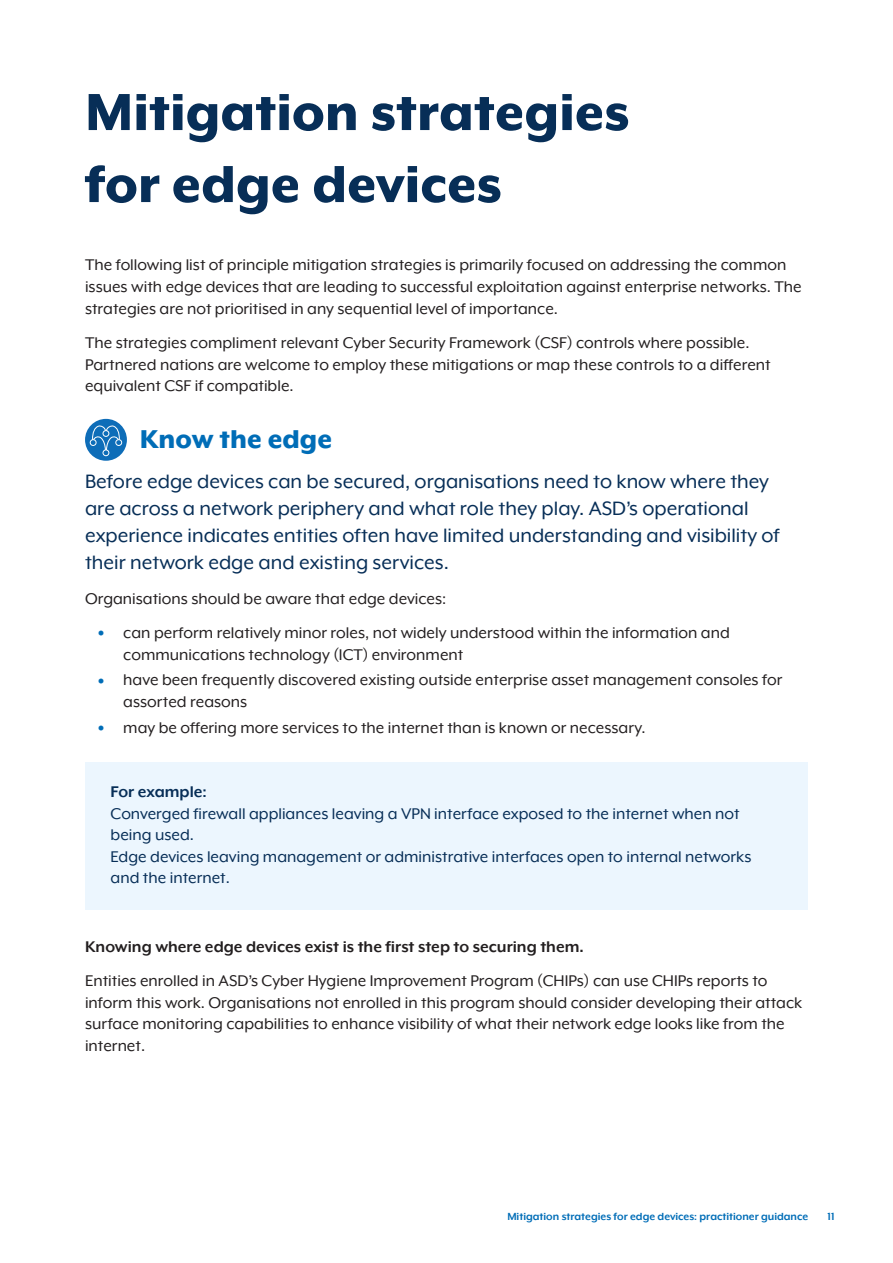
<style>
.page{position:relative;width:893px;height:1263px;background:#fff}
.page>*{position:absolute;margin:0;border:0;box-sizing:border-box;transform-origin:0 0}
.H1_-_Main{font:800 60px/72px "Mr Eaves XL Mod OT";color:#072e57}
.H2_-_Heading_-_Blue{font:800 30px "Mr Eaves XL Mod OT";color:#006db7}
.Case_study_text{font:22.5px/27px "Mr Eaves XL Mod OT";color:#072e57}
.Body{font:18px/21.6px "Mr Eaves XL Mod OT";color:#231f20}
.Body_SHADED{font:18px/21.6px "Mr Eaves XL Mod OT";color:#072e57}
.Body-2{font:700 18px "Mr Eaves XL Mod OT";color:#231f20}
.Body_SHADED-2{font:700 18px "Mr Eaves XL Mod OT";color:#072e57}
.t1{font:700 12px "Mr Eaves XL Mod OT";color:#006db7}
.s1{font-family:"Mr Eaves XL Mod Nar OT";font-weight:900;font-size:22.5px;color:#006db7}
</style>
<div class="page">
<div style="left:85px;top:419px;width:42px;height:42px;background:#0e6db8;border-radius:50%"></div>
<div style="left:116px;top:439px;width:6px;height:7px;border:1px solid #fff;border-radius:50%"></div>
<div style="left:90px;top:439px;width:6px;height:7px;border:1px solid #fff;border-radius:50%"></div>
<svg style="left:92px;top:425px;width:28px;height:31px"></svg>
<div style="left:85px;top:762px;width:723px;height:61px;background:#ecf6fe"></div>
<div style="left:85px;top:784px;width:723px;height:82px;background:#ecf6fe"></div>
<div style="left:85px;top:827px;width:723px;height:82px;background:#ecf6fe"></div>
<h1 class="H1_-_Main" style="left:85px;top:76px;width:546px">Mitigation strategies for edge devices</h1>
<p class="Body" style="left:85px;top:254px;width:718px">The following list of principle mitigation strategies is primarily focused on addressing the common issues with edge devices that are leading to successful exploitation against enterprise networks. The strategies are not prioritised in any sequential level of importance.</p>
<p class="Body" style="left:85px;top:332px;width:687px">The strategies compliment relevant Cyber Security Framework (CSF) controls where possible.<br>Partnered nations are welcome to employ these mitigations or map these controls to a different equivalent CSF if compatible.</p>
<h2 class="H2_-_Heading_-_Blue" style="left:140px;top:422px;width:194px">Know the edge</h2>
<p class="Case_study_text" style="left:85px;top:468px;width:696px">Before edge devices can be secured, organisations need to know where they are across a network periphery and what role they play. ASD’s operational experience indicates entities often have limited understanding and visibility of their network edge and existing services.</p>
<p class="Body" style="left:85px;top:587px;width:363px">Organisations should be aware that edge devices:</p>
<p class="Body" style="left:123px;top:622px;width:608px;text-indent:-26px"><span class="s1">•</span> can perform relatively minor roles, not widely understood within the information and communications technology (ICT) environment</p>
<p class="Body" style="left:123px;top:669px;width:660px;text-indent:-26px"><span class="s1">•</span> have been frequently discovered existing outside enterprise asset management consoles for assorted reasons</p>
<p class="Body" style="left:98px;top:717px;width:549px"><span class="s1">•</span> may be offering more services to the internet than is known or necessary.</p>
<p class="Body_SHADED-2" style="left:111px;top:781px;width:98px">For example:</p>
<p class="Body_SHADED" style="left:111px;top:802px;width:631px">Converged firewall appliances leaving a VPN interface exposed to the internet when not being used.</p>
<p class="Body_SHADED" style="left:111px;top:846px;width:642px">Edge devices leaving management or administrative interfaces open to internal networks and the internet.</p>
<p class="Body-2" style="left:85px;top:936px;width:500px">Knowing where edge devices exist is the first step to securing them.</p>
<p class="Body" style="left:85px;top:970px;width:719px">Entities enrolled in ASD’s Cyber Hygiene Improvement Program (CHIPs) can use CHIPs reports to inform this work. Organisations not enrolled in this program should consider developing their attack surface monitoring capabilities to enhance visibility of what their network edge looks like from the internet.</p>
<p class="t1" style="left:507px;top:1210px;width:302px">Mitigation strategies for edge devices: practitioner guidance</p>
<p class="t1" style="left:827px;top:1210px;width:9px">11</p>
</div>
